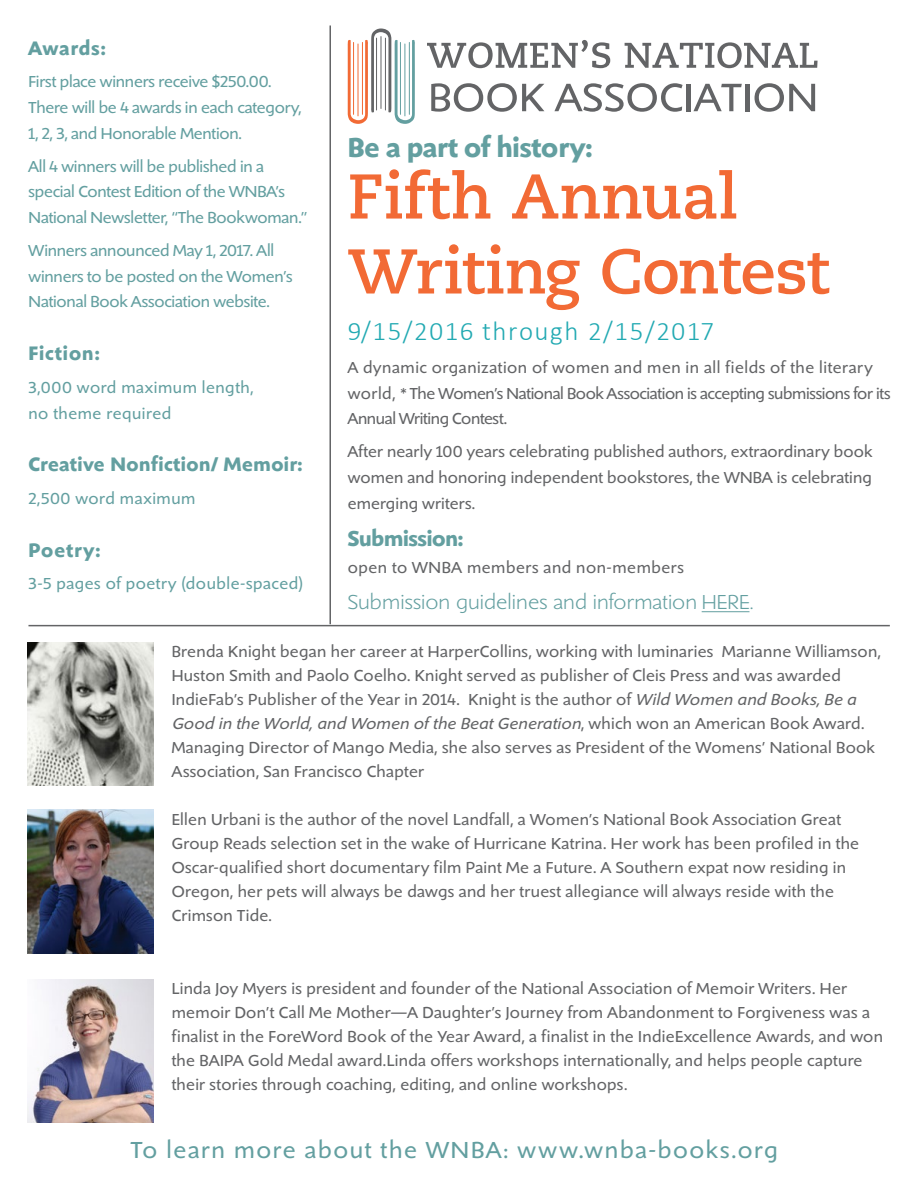
<style>
.page{position:relative;width:918px;height:1188px;background:#fff}
.page>*{position:absolute;margin:0;border:0;box-sizing:border-box;transform-origin:0 0}
.t1{font:700 63px/75px "Caecilia LT Std";letter-spacing:-.01em;color:#f26a35}
.t2{font:700 28.5px "Shinn RR";letter-spacing:.015em;color:#639fa0}
.t3{font:300 27px "Calibri";letter-spacing:.055em;color:#21a9b2}
.t4{font:24px "Shinn RR";letter-spacing:.07em;color:#639fa0}
.t5{font:700 22.5px "Shinn RR";letter-spacing:-.005em;color:#639fa0}
.t6{font:300 21px "Shinn RR";letter-spacing:.005em;color:#639fa0}
.t7{font:700 20.25px "Shinn RR";letter-spacing:.045em;color:#639fa0}
.t8{font:16.5px/24px "Shinn RR";letter-spacing:.02em;color:#636466}
.t9{font:16.5px/25.8px "Shinn RR";letter-spacing:-.01em;color:#639fa0}
.t10{font:16.5px/25.8px "Shinn RR";letter-spacing:-.015em;color:#636466}
.t11{font:16.5px/25.8px "Shinn RR";letter-spacing:.035em;color:#639fa0}
.t12{font:16.5px "Shinn RR";letter-spacing:.03em;color:#639fa0}
.s1{font-style:italic}
</style>
<div class="page">
<hr style="left:702px;top:611px;width:47px;height:1px;background:#639fa0">
<img style="left:27px;top:642px;width:126px;height:144px">
<img style="left:27px;top:810px;width:126px;height:144px">
<img style="left:27px;top:979px;width:126px;height:144px">
<hr style="left:329px;top:26px;width:2px;height:598px;background:#636466">
<hr style="left:28px;top:625px;width:862px;height:1px;background:#636466">
<svg style="left:348px;top:28px;width:67px;height:96px"></svg>
<hr style="left:405px;top:44px;width:1px;height:72px;background:#639fa0">
<hr style="left:409px;top:42px;width:1px;height:72px;background:#639fa0">
<hr style="left:400px;top:42px;width:1px;height:72px;background:#639fa0">
<svg style="left:427px;top:40px;width:183px;height:28px"></svg>
<svg style="left:625px;top:42px;width:193px;height:26px"></svg>
<svg style="left:431px;top:83px;width:113px;height:29px"></svg>
<svg style="left:554px;top:83px;width:129px;height:29px"></svg>
<hr style="left:687px;top:84px;width:4px;height:27px;background:#636466">
<svg style="left:693px;top:84px;width:49px;height:27px"></svg>
<hr style="left:745px;top:84px;width:4px;height:27px;background:#636466">
<svg style="left:755px;top:83px;width:60px;height:29px"></svg>
<p class="t7" style="left:28px;top:36px;width:79px">Awards:</p>
<p class="t9" style="left:28px;top:69px;width:274px">First place winners receive $250.00.<br>There will be 4 awards in each category,<br>1, 2, 3, and Honorable Mention.</p>
<p class="t9" style="left:28px;top:153px;width:280px">All 4 winners will be published in a special Contest Edition of the WNBA’s<br>National Newsletter, “The Bookwoman.”</p>
<p class="t9" style="left:28px;top:237px;width:266px">Winners announced May 1, 2017. All winners to be posted on the Women’s<br>National Book Association website.</p>
<p class="t7" style="left:28px;top:341px;width:73px">Fiction:</p>
<p class="t11" style="left:28px;top:374px;width:227px">3,000 word maximum length, no theme required</p>
<p class="t7" style="left:28px;top:452px;width:276px">Creative Nonfiction/ Memoir:</p>
<p class="t11" style="left:28px;top:485px;width:169px">2,500 word maximum</p>
<p class="t7" style="left:28px;top:538px;width:73px">Poetry:</p>
<p class="t12" style="left:28px;top:574px;width:276px">3-5 pages of poetry (double-spaced)</p>
<h2 class="t2" style="left:348px;top:130px;width:246px">Be a part of history:</h2>
<h1 class="t1" style="left:348px;top:160px;width:483px">Fifth Annual<br>Writing Contest</h1>
<h3 class="t3" style="left:348px;top:315px;width:368px">9/15/2016 through 2/15/2017</h3>
<p class="t10" style="left:348px;top:354px;width:544px">A dynamic organization of women and men in all fields of the literary world, * The Women’s National Book Association is accepting submissions for its<br>Annual Writing Contest.</p>
<p class="t8" style="left:348px;top:438px;width:526px;line-height:25.8px;text-align:justify">After nearly 100 years celebrating published authors, extraordinary book women and honoring independent bookstores, the WNBA is celebrating emerging writers.</p>
<h3 class="t5" style="left:348px;top:525px;width:117px">Submission:</h3>
<p class="t8" style="left:348px;top:555px;width:338px">open to WNBA members and non-members</p>
<p class="t6" style="left:348px;top:590px;width:407px">Submission guidelines and information HERE.</p>
<p class="t8" style="left:172px;top:640px;width:711px">Brenda Knight began her career at HarperCollins, working with luminaries Marianne Williamson, Huston Smith and Paolo Coelho. Knight served as publisher of Cleis Press and was awarded IndieFab’s Publisher of the Year in 2014. Knight is the author of <span class="s1">Wild Women and Books, Be a Good in the World, and Women of the Beat Generation</span>, which won an American Book Award.<br>Managing Director of Mango Media, she also serves as President of the Womens’ National Book Association, San Francisco Chapter</p>
<p class="t8" style="left:172px;top:807px;width:689px">Ellen Urbani is the author of the novel Landfall, a Women’s National Book Association Great Group Reads selection set in the wake of Hurricane Katrina. Her work has been profiled in the Oscar-qualified short documentary film Paint Me a Future. A Southern expat now residing in Oregon, her pets will always be dawgs and her truest allegiance will always reside with the Crimson Tide.</p>
<p class="t8" style="left:172px;top:977px;width:713px">Linda Joy Myers is president and founder of the National Association of Memoir Writers. Her memoir Don’t Call Me Mother—A Daughter’s Journey from Abandonment to Forgiveness was a finalist in the ForeWord Book of the Year Award, a finalist in the IndieExcellence Awards, and won the BAIPA Gold Medal award.Linda offers workshops internationally, and helps people capture their stories through coaching, editing, and online workshops.</p>
<h3 class="t4" style="left:131px;top:1136px;width:648px">To learn more about the WNBA: www.wnba-books.org</h3>
</div>
